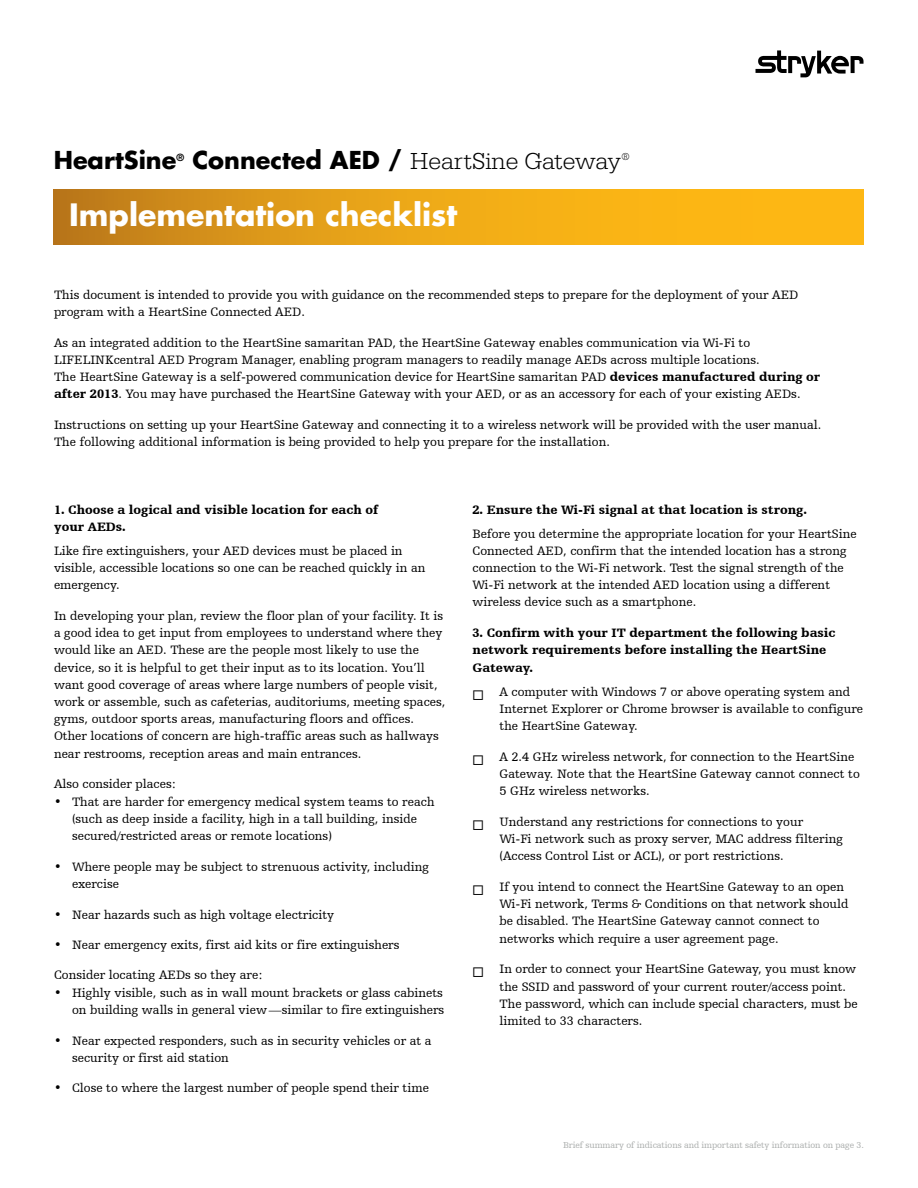
<style>
.page{position:relative;width:918px;height:1188px;background:#fff}
.page>*{position:absolute;margin:0;border:0;box-sizing:border-box;transform-origin:0 0}
.t1{font:700 30px "Futura Std";color:#fff}
.t2{font:300 24px "Egyptienne URW";color:#000}
.t3{font:700 24px "Futura Std";color:#000}
.t4{font:12.75px/17.2px "Humanist Slabserif 712 BT";color:#000}
.t5{font:900 12.75px/17.2px "Humanist Slabserif 712 BT";color:#000}
.t6{font:300 10.5px "Egyptienne URW";color:#000}
.t7{font:700 9.6px "Futura Std";color:#000}
.t8{font:9px "Humanist Slabserif 712 BT";letter-spacing:-.01em;color:#abaead}
.s1{font-family:"Futura Std";font-weight:700}
.s2{font-weight:900}
.s3{font-family:"Profile OT"}
</style>
<div class="page">
<svg style="left:756px;top:50px;width:108px;height:27px"></svg>
<div style="left:54px;top:189px;width:810px;height:56px;background:linear-gradient(to right,#c8851b,#ffc413)"></div>
<p class="t3" style="left:54px;top:144px;width:124px">HeartSine</p>
<p class="t7" style="left:176px;top:151px;width:9px">®</p>
<p class="t2" style="left:192px;top:147px;width:430px"><span class="s1">Connected AED /</span> HeartSine Gateway</p>
<p class="t6" style="left:621px;top:151px;width:10px">®</p>
<p class="t1" style="left:69px;top:195px;width:390px">Implementation checklist</p>
<p class="t4" style="left:54px;top:286px;width:746px">This document is intended to provide you with guidance on the recommended steps to prepare for the deployment of your AED program with a HeartSine Connected AED.</p>
<p class="t4" style="left:54px;top:334px;width:768px">As an integrated addition to the HeartSine samaritan PAD, the HeartSine Gateway enables communication via Wi-Fi to LIFELINKcentral AED Program Manager, enabling program managers to readily manage AEDs across multiple locations.<br>The HeartSine Gateway is a self-powered communication device for HeartSine samaritan PAD <span class="s2">devices manufactured during or after 2013</span>. You may have purchased the HeartSine Gateway with your AED, or as an accessory for each of your existing AEDs.</p>
<p class="t4" style="left:54px;top:416px;width:769px">Instructions on setting up your HeartSine Gateway and connecting it to a wireless network will be provided with the user manual.<br>The following additional information is being provided to help you prepare for the installation.</p>
<p class="t5" style="left:54px;top:500px;width:326px">1. Choose a logical and visible location for each of your AEDs.</p>
<p class="t4" style="left:54px;top:542px;width:373px">Like fire extinguishers, your AED devices must be placed in visible, accessible locations so one can be reached quickly in an emergency.</p>
<p class="t4" style="left:54px;top:607px;width:393px">In developing your plan, review the floor plan of your facility. It is a good idea to get input from employees to understand where they would like an AED. These are the people most likely to use the device, so it is helpful to get their input as to its location. You’ll want good coverage of areas where large numbers of people visit, work or assemble, such as cafeterias, auditoriums, meeting spaces, gyms, outdoor sports areas, manufacturing floors and offices.<br>Other locations of concern are high-traffic areas such as hallways near restrooms, reception areas and main entrances.</p>
<p class="t4" style="left:54px;top:775px;width:124px">Also consider places:</p>
<p class="t4" style="left:72px;top:793px;width:364px;text-indent:-18px">• That are harder for emergency medical system teams to reach (such as deep inside a facility, high in a tall building, inside secured/restricted areas or remote locations)</p>
<p class="t4" style="left:72px;top:858px;width:358px;text-indent:-18px">• Where people may be subject to strenuous activity, including exercise</p>
<p class="t4" style="left:54px;top:906px;width:282px">• Near hazards such as high voltage electricity</p>
<p class="t4" style="left:54px;top:936px;width:347px">• Near emergency exits, first aid kits or fire extinguishers</p>
<p class="t4" style="left:54px;top:966px;width:210px">Consider locating AEDs so they are:</p>
<p class="t4" style="left:54px;top:984px;width:392px;text-align:right">• Highly visible, such as in wall mount brackets or glass cabinets on building walls in general view—similar to fire extinguishers</p>
<p class="t4" style="left:72px;top:1031px;width:361px;text-indent:-18px">• Near expected responders, such as in security vehicles or at a security or first aid station</p>
<p class="t4" style="left:54px;top:1079px;width:377px">• Close to where the largest number of people spend their time</p>
<p class="t5" style="left:472px;top:500px;width:336px">2. Ensure the Wi-Fi signal at that location is strong.</p>
<p class="t4" style="left:472px;top:525px;width:386px">Before you determine the appropriate location for your HeartSine Connected AED, confirm that the intended location has a strong connection to the Wi-Fi network. Test the signal strength of the Wi-Fi network at the intended AED location using a different wireless device such as a smartphone.</p>
<p class="t5" style="left:472px;top:624px;width:365px">3. Confirm with your IT department the following basic network requirements before installing the HeartSine<br>Gateway.</p>
<p class="t4" style="left:500px;top:683px;width:365px;text-indent:-27px"><span class="s3">▫</span> A computer with Windows 7 or above operating system and<br>Internet Explorer or Chrome browser is available to configure the HeartSine Gateway.</p>
<p class="t4" style="left:500px;top:748px;width:362px;text-indent:-27px"><span class="s3">▫</span> A 2.4 GHz wireless network, for connection to the HeartSine<br>Gateway. Note that the HeartSine Gateway cannot connect to<br>5 GHz wireless networks.</p>
<p class="t4" style="left:500px;top:813px;width:345px;text-indent:-27px"><span class="s3">▫</span> Understand any restrictions for connections to your<br>Wi-Fi network such as proxy server, MAC address filtering (Access Control List or ACL), or port restrictions.</p>
<p class="t4" style="left:500px;top:878px;width:351px;text-indent:-27px"><span class="s3">▫</span> If you intend to connect the HeartSine Gateway to an open Wi-Fi network, Terms &amp; Conditions on that network should be disabled. The HeartSine Gateway cannot connect to networks which require a user agreement page.</p>
<p class="t4" style="left:500px;top:960px;width:360px;text-indent:-27px"><span class="s3">▫</span> In order to connect your HeartSine Gateway, you must know the SSID and password of your current router/access point.<br>The password, which can include special characters, must be limited to 33 characters.</p>
<p class="t8" style="left:563px;top:1140px;width:302px">Brief summary of indications and important safety information on page 3.</p>
</div>
